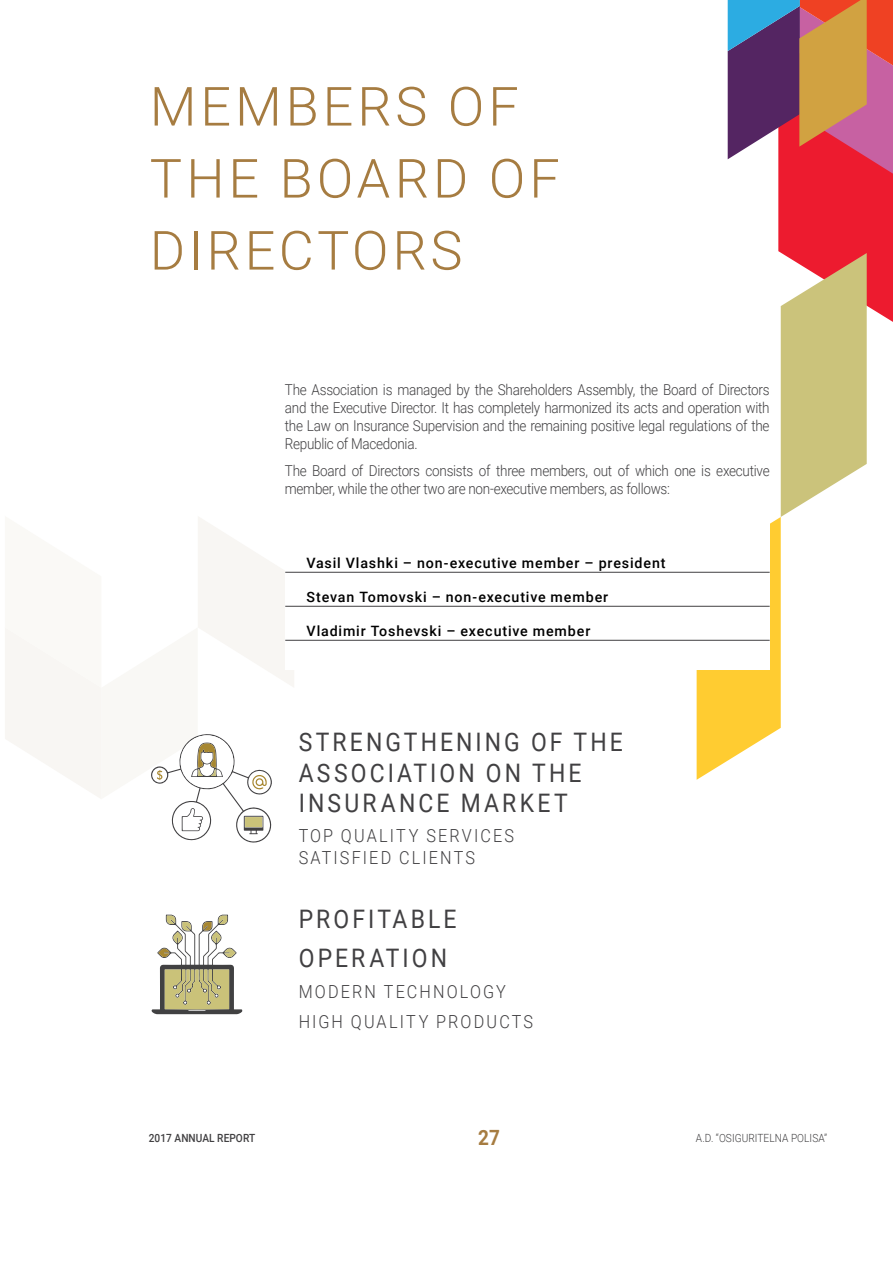
<style>
.page{position:relative;width:893px;height:1263px;background:#fff}
.page>*{position:absolute;margin:0;border:0;box-sizing:border-box;transform-origin:0 0}
.t1{font:300 54px/72px "Roboto";letter-spacing:.07em;color:#a67c41}
.t2{font:25.5px/30.6px "Roboto";letter-spacing:.135em;color:#414042;scale:.9 1}
.t3{font:700 21px "Roboto";color:#a67c41;scale:.9 1}
.t4{font:300 18px "Roboto";letter-spacing:.13em;color:#414042;scale:.9 1}
.body_text{font:300 15px/18px "Roboto";letter-spacing:-.02em;color:#414042;text-align:justify;scale:.9 1}
.t5{font:500 14.25px "Roboto";letter-spacing:.06em;color:#000}
.t6{font:300 11.25px "Roboto";letter-spacing:.005em;color:#414042;scale:.9 1}
.t7{font:500 11.25px "Roboto";letter-spacing:.005em;color:#414042;scale:.9 1}
</style>
<div class="page">
<svg style="left:697px;top:0;width:196px;height:780px"></svg>
<div style="left:285px;top:523px;width:485px;height:147px;background:#fff"></div>
<hr style="left:285px;top:572px;width:485px;height:1px;background:#414042">
<hr style="left:285px;top:606px;width:485px;height:1px;background:#414042">
<hr style="left:285px;top:640px;width:485px;height:1px;background:#414042">
<svg style="left:152px;top:915px;width:90px;height:99px"></svg>
<svg style="left:5px;top:517px;width:289px;height:326px"></svg>
<p class="t1" style="left:150px;top:68px;width:411px">MEMBERS OF<br>THE BOARD OF<br>DIRECTORS</p>
<p class="body_text" style="left:285px;top:380px;width:540px">The Association is managed by the Shareholders Assembly, the Board of Directors and the Executive Director. It has completely harmonized its acts and operation with the Law on Insurance Supervision and the remaining positive legal regulations of the Republic of Macedonia.</p>
<p class="body_text" style="left:285px;top:461px;width:540px">The Board of Directors consists of three members, out of which one is executive member, while the other two are non-executive members, as follows:</p>
<p class="t5" style="left:306px;top:553px;width:361px">Vasil Vlashki – non-executive member – president</p>
<p class="t5" style="left:306px;top:587px;width:303px">Stevan Tomovski – non-executive member</p>
<p class="t5" style="left:306px;top:621px;width:285px">Vladimir Toshevski – executive member</p>
<p class="t2" style="left:299px;top:726px;width:362px">STRENGTHENING OF THE<br>ASSOCIATION ON THE<br>INSURANCE MARKET</p>
<p class="t4" style="left:299px;top:823px;width:241px">TOP QUALITY SERVICES</p>
<p class="t4" style="left:299px;top:845px;width:198px">SATISFIED CLIENTS</p>
<p class="t2" style="left:299px;top:903px;width:177px">PROFITABLE</p>
<p class="t2" style="left:299px;top:942px;width:166px">OPERATION</p>
<p class="t4" style="left:299px;top:978px;width:232px">MODERN TECHNOLOGY</p>
<p class="t4" style="left:299px;top:1008px;width:262px">HIGH QUALITY PRODUCTS</p>
<p class="t7" style="left:149px;top:1130px;width:120px">2017 ANNUAL REPORT</p>
<h3 class="t3" style="left:478px;top:1123px;width:26px">27</h3>
<p class="t6" style="left:696px;top:1130px;width:147px">A.D. “OSIGURITELNA POLISA”</p>
</div>
